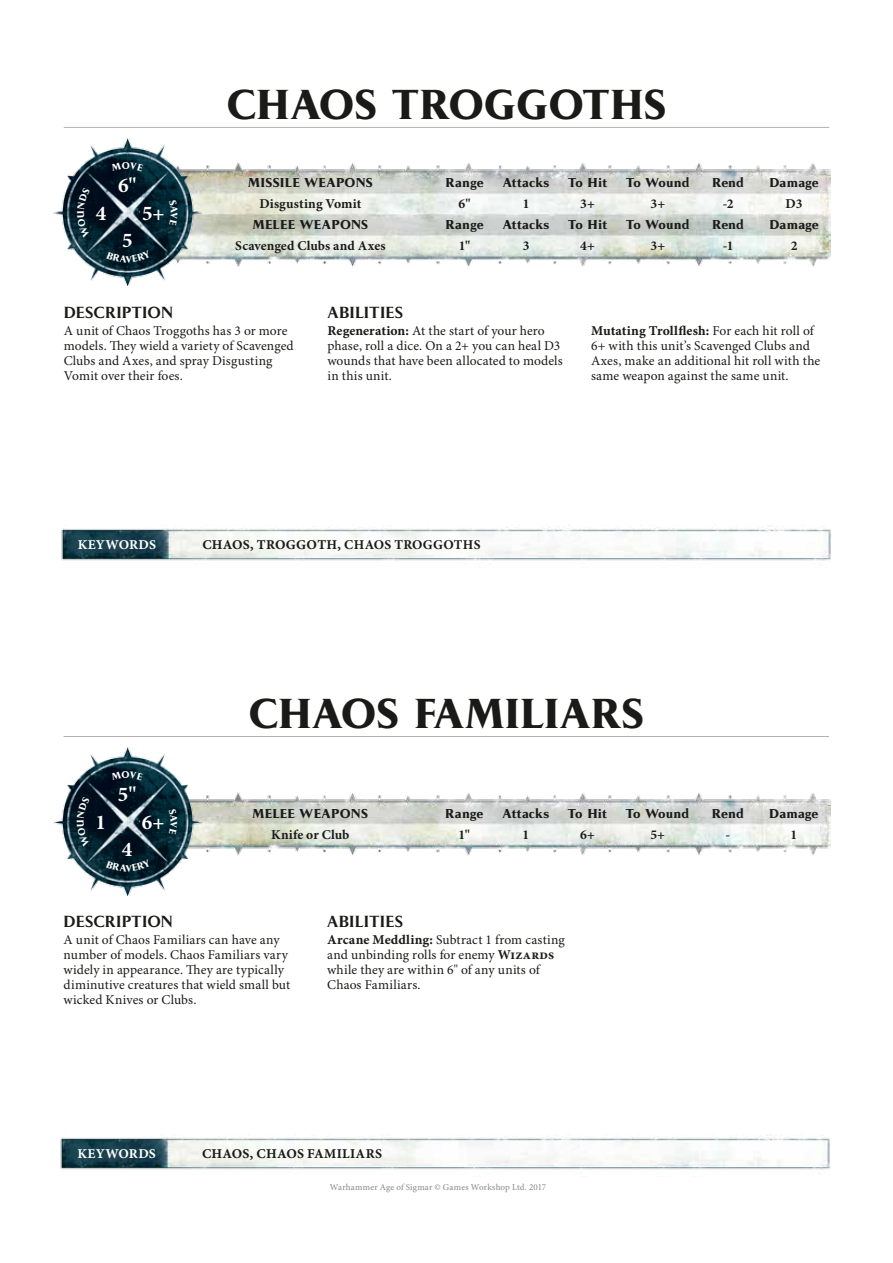
<style>
.page{position:relative;width:893px;height:1263px;background:#fff}
.page>*{position:absolute;margin:0;border:0;box-sizing:border-box;transform-origin:0 0}
.t1{font:700 39px "Pompei Std";color:#1a1a18}
.t2{font:700 21px "Minion Pro";color:#fff}
.t3{font:600 15px "Pompei Std";letter-spacing:.015em;color:#1a1a18}
.t4{font:13.5px/15px "Minion Pro";letter-spacing:.01em;color:#1a1a18}
.t5{font:13.5px "Minion Pro Bold Capt";letter-spacing:.015em;color:#1a1a18}
.t6{font:700 13.5px "Minion Pro";letter-spacing:.005em;color:#1a1a18}
.t7{font:13.5px "Minion Pro Bold Capt";letter-spacing:.01em;color:#fff}
.t8{font:700 12px "Pompei Std";letter-spacing:.02em;color:#1a1a18}
.t9{font:9px "Minion Pro";letter-spacing:.02em;color:#878786}
.s1{font-family:"Minion Pro Bold Capt"}
.s2{font-family:"Minion Pro"}
.s3{font-family:"Minion Pro";font-weight:700}
.s4{font-weight:700}
</style>
<div class="page">
<img style="left:128px;top:162px;width:702px;height:124px">
<img style="left:54px;top:138px;width:147px;height:147px">
<img style="left:61px;top:525px;width:770px;height:36px">
<img style="left:201px;top:792px;width:629px;height:64px">
<img style="left:54px;top:748px;width:147px;height:147px">
<img style="left:60px;top:1134px;width:770px;height:36px">
<hr style="left:64px;top:127px;width:765px;height:1px;background:#b1b2b3">
<hr style="left:64px;top:736px;width:765px;height:1px;background:#b1b2b3">
<svg style="left:111px;top:162px;width:33px;height:9px"></svg>
<svg style="left:169px;top:199px;width:9px;height:27px"></svg>
<svg style="left:106px;top:251px;width:45px;height:12px"></svg>
<svg style="left:77px;top:187px;width:13px;height:51px"></svg>
<svg style="left:111px;top:771px;width:32px;height:9px"></svg>
<svg style="left:169px;top:808px;width:8px;height:27px"></svg>
<svg style="left:106px;top:860px;width:45px;height:12px"></svg>
<svg style="left:77px;top:796px;width:13px;height:51px"></svg>
<h2 class="t2" style="left:118px;top:172px;width:20px">6"</h2>
<h2 class="t2" style="left:96px;top:200px;width:12px">4</h2>
<h2 class="t2" style="left:142px;top:200px;width:24px">5+</h2>
<h2 class="t2" style="left:122px;top:228px;width:12px">5</h2>
<h1 class="t1" style="left:226px;top:79px;width:442px">CHAOS TROGGOTHS</h1>
<p class="t8" style="left:248px;top:175px;width:126px">MISSILE WEAPONS</p>
<p class="t8" style="left:445px;top:175px;width:40px">Range</p>
<p class="t8" style="left:503px;top:175px;width:48px">Attacks</p>
<p class="t8" style="left:568px;top:175px;width:41px">To Hit</p>
<p class="t8" style="left:626px;top:175px;width:65px">To Wound</p>
<p class="t8" style="left:712px;top:175px;width:34px">Rend</p>
<p class="t8" style="left:769px;top:175px;width:51px">Damage</p>
<p class="t6" style="left:260px;top:196px;width:103px">Disgusting Vomit</p>
<p class="t6" style="left:459px;top:196px;width:13px">6"</p>
<p class="t6" style="left:523px;top:196px;width:8px">1</p>
<p class="t6" style="left:580px;top:196px;width:16px">3+</p>
<p class="t6" style="left:651px;top:196px;width:16px">3+</p>
<p class="t6" style="left:723px;top:196px;width:12px">-2</p>
<p class="t6" style="left:786px;top:196px;width:18px">D3</p>
<p class="t8" style="left:253px;top:217px;width:117px">MELEE WEAPONS</p>
<p class="t8" style="left:445px;top:217px;width:40px">Range</p>
<p class="t8" style="left:503px;top:217px;width:48px">Attacks</p>
<p class="t8" style="left:568px;top:217px;width:41px">To Hit</p>
<p class="t8" style="left:626px;top:217px;width:65px">To Wound</p>
<p class="t8" style="left:712px;top:217px;width:34px">Rend</p>
<p class="t8" style="left:769px;top:217px;width:51px">Damage</p>
<p class="t6" style="left:235px;top:237px;width:152px">Scavenged Clubs and Axes</p>
<p class="t6" style="left:459px;top:237px;width:13px">1"</p>
<p class="t6" style="left:523px;top:237px;width:8px">3</p>
<p class="t6" style="left:580px;top:237px;width:16px">4+</p>
<p class="t6" style="left:651px;top:237px;width:16px">3+</p>
<p class="t6" style="left:723px;top:237px;width:12px">-1</p>
<p class="t6" style="left:791px;top:237px;width:8px">2</p>
<p class="t3" style="left:64px;top:303px;width:111px">DESCRIPTION</p>
<p class="t4" style="left:64px;top:324px;width:231px">A unit of Chaos Troggoths has 3 or more models. They wield a variety of Scavenged Clubs and Axes, and spray Disgusting Vomit over their foes.</p>
<p class="t3" style="left:327px;top:303px;width:77px">ABILITIES</p>
<p class="t4" style="left:327px;top:324px;width:237px"><span class="s1">Regeneration:</span> At the start of your hero phase, roll a dice. On a 2+ you can heal D3 wounds that have been allocated to models in this unit.</p>
<p class="t5" style="left:591px;top:323px;width:224px">Mutating Trollflesh: <span class="s2">For each hit roll of</span></p>
<p class="t4" style="left:591px;top:339px;width:231px">6+ with this unit’s Scavenged Clubs and<br>Axes, make an additional hit roll with the same weapon against the same unit.</p>
<p class="t7" style="left:78px;top:536px;width:80px">KEYWORDS</p>
<p class="t5" style="left:202px;top:537px;width:280px">CHAOS, TROGGOTH, <span class="s3">CHAOS TROGGOTHS</span></p>
<h2 class="t2" style="left:118px;top:781px;width:20px">5"</h2>
<h2 class="t2" style="left:95px;top:809px;width:12px">1</h2>
<h2 class="t2" style="left:142px;top:809px;width:24px">6+</h2>
<h2 class="t2" style="left:122px;top:837px;width:12px">4</h2>
<h1 class="t1" style="left:248px;top:688px;width:397px">CHAOS FAMILIARS</h1>
<p class="t8" style="left:252px;top:806px;width:117px">MELEE WEAPONS</p>
<p class="t8" style="left:445px;top:806px;width:40px">Range</p>
<p class="t8" style="left:502px;top:806px;width:48px">Attacks</p>
<p class="t8" style="left:568px;top:806px;width:41px">To Hit</p>
<p class="t8" style="left:626px;top:806px;width:65px">To Wound</p>
<p class="t8" style="left:712px;top:806px;width:34px">Rend</p>
<p class="t8" style="left:769px;top:806px;width:51px">Damage</p>
<p class="t6" style="left:271px;top:826px;width:80px">Knife or Club</p>
<p class="t6" style="left:459px;top:826px;width:13px">1"</p>
<p class="t6" style="left:522px;top:826px;width:8px">1</p>
<p class="t6" style="left:580px;top:826px;width:16px">6+</p>
<p class="t6" style="left:650px;top:826px;width:16px">5+</p>
<p class="t6" style="left:726px;top:826px;width:6px">-</p>
<p class="t6" style="left:790px;top:826px;width:8px">1</p>
<p class="t3" style="left:64px;top:912px;width:111px">DESCRIPTION</p>
<p class="t4" style="left:64px;top:933px;width:228px">A unit of Chaos Familiars can have any number of models. Chaos Familiars vary widely in appearance. They are typically diminutive creatures that wield small but wicked Knives or Clubs.</p>
<p class="t3" style="left:327px;top:912px;width:77px">ABILITIES</p>
<p class="t4" style="left:327px;top:933px;width:239px"><span class="s1">Arcane Meddling:</span> Subtract 1 from casting and unbinding rolls for enemy <span class="s4">Wizards </span>while they are within 6" of any units of Chaos Familiars.</p>
<p class="t7" style="left:77px;top:1145px;width:80px">KEYWORDS</p>
<p class="t5" style="left:202px;top:1146px;width:181px">CHAOS, CHAOS FAMILIARS</p>
<p class="t9" style="left:330px;top:1181px;width:218px">Warhammer Age of Sigmar © Games Workshop Ltd. 2017</p>
</div>
